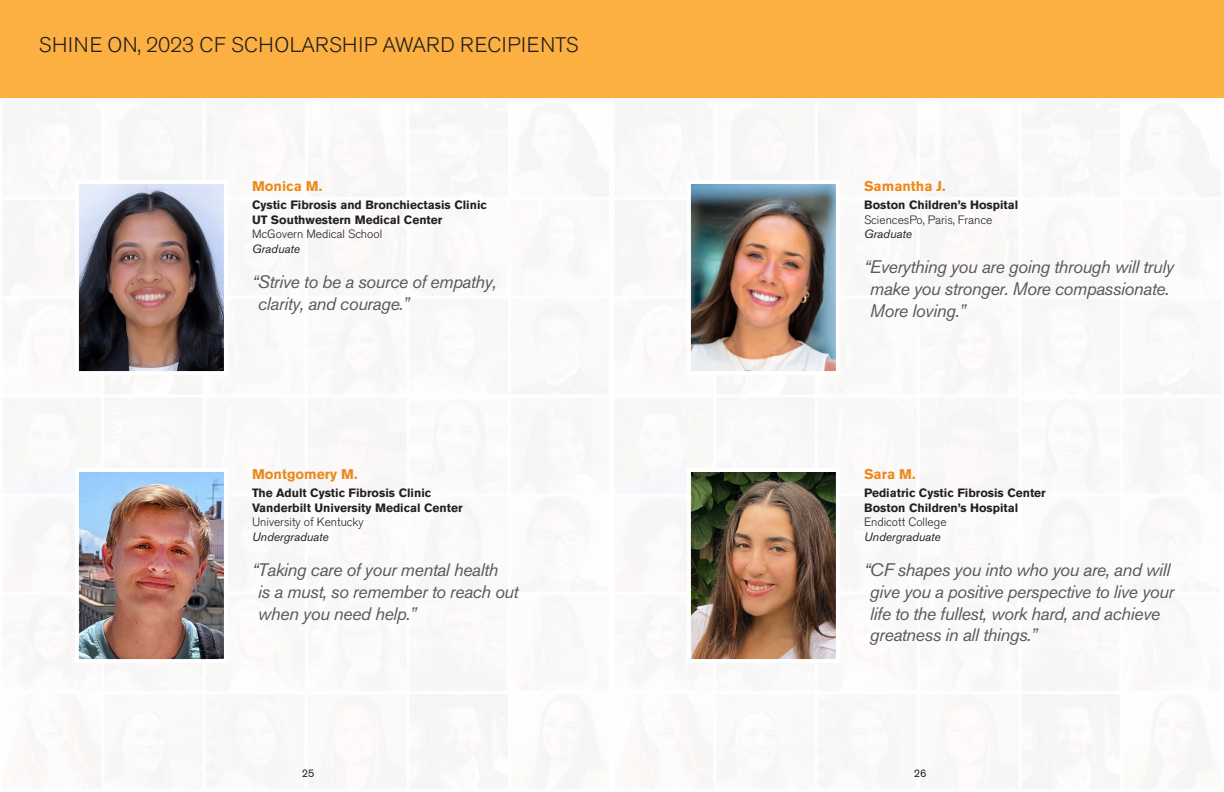
<style>
.page{position:relative;width:1224px;height:792px;background:#fff}
.page>*{position:absolute;margin:0;border:0;box-sizing:border-box;transform-origin:0 0}
.t1{font:300 21px "Akzidenz Grotesk Pro";letter-spacing:.02em;color:#231f20}
.t2{font:italic 18px/21.6px "Akzidenz Grotesk Pro";letter-spacing:-.025em;color:#58595b}
.t3{font:700 14px "Akzidenz Grotesk Pro";color:#ec891c}
.t4{font:700 12px/14.4px "Akzidenz Grotesk Pro";color:#231f20}
.t5{font:300 12px "Akzidenz Grotesk Pro";color:#231f20}
.t6{font:italic 12px "Akzidenz Grotesk Pro";color:#231f20}
.t7{font:11px "Akzidenz Grotesk Pro";color:#231f20}
</style>
<div class="page">
<div style="left:0;top:0;width:621px;height:97px;background:#fbb041"></div>
<div style="left:603px;top:0;width:621px;height:97px;background:#fbb041"></div>
<img style="left:78px;top:184px;width:146px;height:188px">
<img style="left:690px;top:184px;width:146px;height:187px">
<img style="left:690px;top:472px;width:146px;height:188px">
<img style="left:78px;top:472px;width:146px;height:188px">
<p class="t1" style="left:39px;top:31px;width:541px">SHINE ON, 2023 CF SCHOLARSHIP AWARD RECIPIENTS</p>
<p class="t3" style="left:252px;top:177px;width:72px">Monica M.</p>
<p class="t4" style="left:252px;top:198px;width:237px">Cystic Fibrosis and Bronchiectasis Clinic<br>UT Southwestern Medical Center</p>
<p class="t5" style="left:252px;top:226px;width:132px">McGovern Medical School</p>
<p class="t6" style="left:252px;top:241px;width:50px">Graduate</p>
<p class="t2" style="left:258px;top:271px;width:240px;text-indent:-6px">“Strive to be a source of empathy, clarity, and courage.”</p>
<p class="t3" style="left:252px;top:465px;width:107px">Montgomery M.</p>
<p class="t4" style="left:252px;top:486px;width:212px">The Adult Cystic Fibrosis Clinic<br>Vanderbilt University Medical Center</p>
<p class="t5" style="left:252px;top:514px;width:113px">University of Kentucky</p>
<p class="t6" style="left:252px;top:529px;width:78px">Undergraduate</p>
<p class="t2" style="left:258px;top:559px;width:262px;text-indent:-6px">“Taking care of your mental health<br>is a must, so remember to reach out when you need help.”</p>
<p class="t3" style="left:864px;top:177px;width:83px">Samantha J.</p>
<p class="t4" style="left:864px;top:198px;width:156px">Boston Children’s Hospital</p>
<p class="t5" style="left:864px;top:212px;width:130px">SciencesPo, Paris, France</p>
<p class="t6" style="left:864px;top:226px;width:50px">Graduate</p>
<p class="t2" style="left:870px;top:256px;width:306px;text-indent:-6px">“Everything you are going through will truly make you stronger. More compassionate.<br>More loving.”</p>
<p class="t3" style="left:864px;top:465px;width:53px">Sara M.</p>
<p class="t4" style="left:864px;top:486px;width:183px">Pediatric Cystic Fibrosis Center<br>Boston Children’s Hospital</p>
<p class="t5" style="left:864px;top:514px;width:84px">Endicott College</p>
<p class="t6" style="left:864px;top:529px;width:78px">Undergraduate</p>
<p class="t2" style="left:870px;top:559px;width:306px;text-indent:-6px">“CF shapes you into who you are, and will give you a positive perspective to live your life to the fullest, work hard, and achieve greatness in all things.”</p>
<p class="t7" style="left:302px;top:766px;width:14px">25</p>
<p class="t7" style="left:914px;top:766px;width:14px">26</p>
</div>
